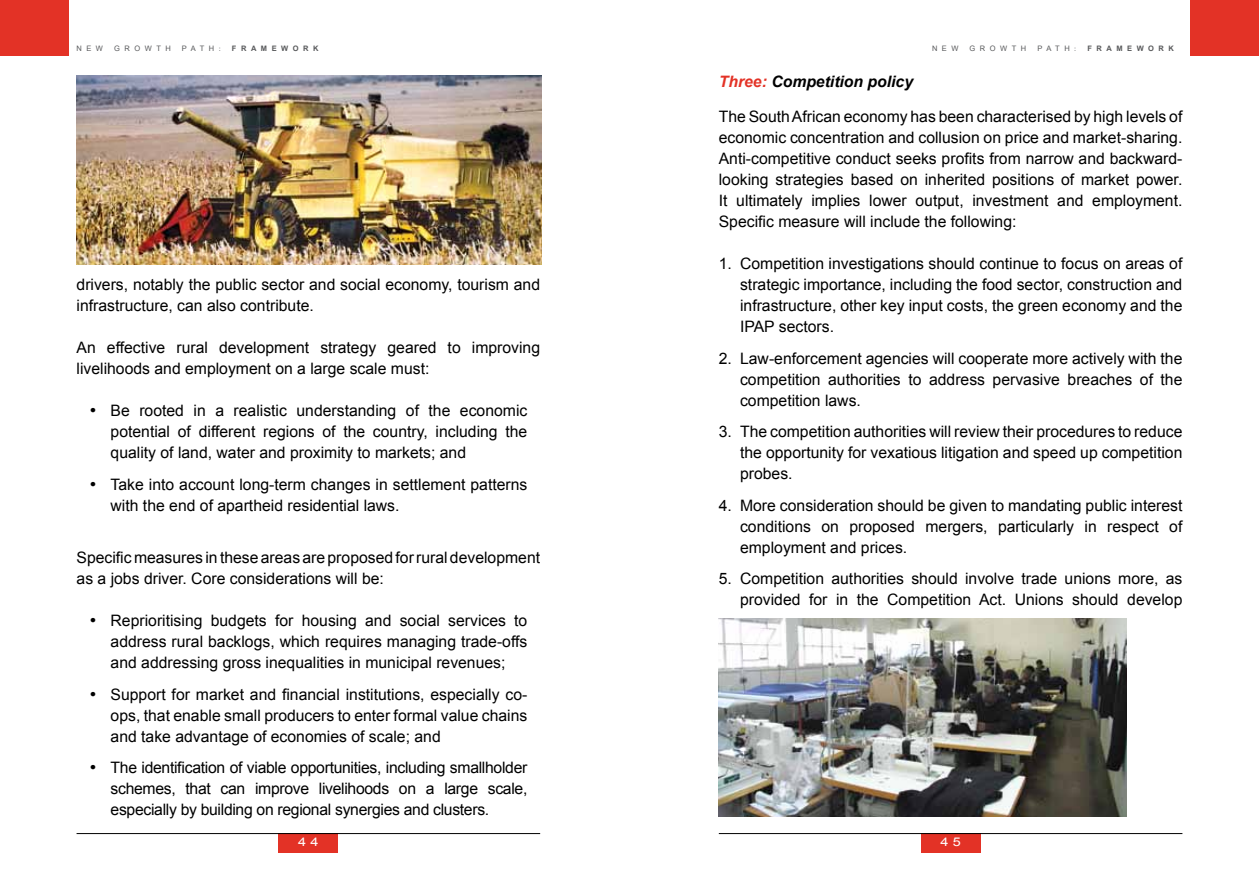
<style>
.page{position:relative;width:1259px;height:893px;background:#fff}
.page>*{position:absolute;margin:0;border:0;box-sizing:border-box;transform-origin:0 0}
.t1{font:15.75px/21px "Arial";color:#000;text-align:justify}
.t2{font:italic 700 15.75px "Arial";color:#000}
.t3{font:12px "Arial";color:#fff;scale:1.2 1}
.t4{font:7.5px "Arial";letter-spacing:.6em;color:#58595b}
.t5{font:700 7.5px "Arial";letter-spacing:.6em;color:#58595b}
.s1{font-family:"Times"}
.s2{color:#e33226}
</style>
<div class="page">
<div style="left:279px;top:833px;width:59px;height:20px;background:#e33226"></div>
<div style="left:0;top:0;width:68px;height:55px;background:#e33226"></div>
<hr style="left:77px;top:833px;width:463px;height:1px;background:#000">
<div style="left:921px;top:833px;width:59px;height:20px;background:#e33226"></div>
<div style="left:1191px;top:0;width:68px;height:55px;background:#e33226"></div>
<hr style="left:719px;top:833px;width:463px;height:1px;background:#000">
<img style="left:719px;top:618px;width:407px;height:198px">
<img style="left:77px;top:76px;width:464px;height:188px">
<p class="t4" style="left:77px;top:44px;width:28px">new</p>
<p class="t4" style="left:114px;top:44px;width:58px">growth</p>
<p class="t4" style="left:182px;top:44px;width:40px">path<span class="s1">:</span></p>
<p class="t5" style="left:232px;top:44px;width:88px">FRAMEWORK</p>
<p class="t1" style="left:77px;top:274px;width:465px">drivers, notably the public sector and social economy, tourism and infrastructure, can also contribute.</p>
<p class="t1" style="left:77px;top:337px;width:465px">an effective rural development strategy geared to improving livelihoods and employment on a large scale must:</p>
<p class="t1" style="left:111px;top:400px;width:418px;text-indent:-21px">• Be rooted in a realistic understanding of the economic potential of different regions of the country, including the quality of land, water and proximity to markets; and</p>
<p class="t1" style="left:111px;top:474px;width:418px;text-indent:-21px">• take into account long-term changes in settlement patterns with the end of apartheid residential laws.</p>
<p class="t1" style="left:77px;top:547px;width:465px">Specific measures in these areas are proposed for rural development as a jobs driver. Core considerations will be:</p>
<p class="t1" style="left:111px;top:610px;width:418px;text-indent:-21px">• reprioritising budgets for housing and social services to address rural backlogs, which requires managing trade-offs and addressing gross inequalities in municipal revenues;</p>
<p class="t1" style="left:111px;top:684px;width:418px;text-indent:-21px">• Support for market and financial institutions, especially co&shy;ops, that enable small producers to enter formal value chains and take advantage of economies of scale; and</p>
<p class="t1" style="left:111px;top:757px;width:418px;text-indent:-21px">• the identification of viable opportunities, including smallholder schemes, that can improve livelihoods on a large scale, especially by building on regional synergies and clusters.</p>
<p class="t3" style="left:298px;top:834px;width:18px">4 4</p>
<p class="t4" style="left:932px;top:44px;width:28px">new</p>
<p class="t4" style="left:969px;top:44px;width:58px">growth</p>
<p class="t4" style="left:1037px;top:44px;width:40px">path<span class="s1">:</span></p>
<p class="t5" style="left:1087px;top:44px;width:88px">FRAMEWORK</p>
<p class="t2" style="left:719px;top:71px;width:196px"><span class="s2">Three:</span> Competition policy</p>
<p class="t1" style="left:719px;top:106px;width:465px">the South african economy has been characterised by high levels of economic concentration and collusion on price and market-sharing. anti-competitive conduct seeks profits from narrow and backward&shy;looking strategies based on inherited positions of market power.<br>It ultimately implies lower output, investment and employment.<br>Specific measure will include the following:</p>
<p class="t1" style="left:740px;top:253px;width:444px;text-indent:-21px">1. Competition investigations should continue to focus on areas of strategic importance, including the food sector, construction and infrastructure, other key input costs, the green economy and the Ipap sectors.</p>
<p class="t1" style="left:740px;top:348px;width:444px;text-indent:-21px">2. Law-enforcement agencies will cooperate more actively with the competition authorities to address pervasive breaches of the competition laws.</p>
<p class="t1" style="left:740px;top:421px;width:444px;text-indent:-21px">3. the competition authorities will review their procedures to reduce the opportunity for vexatious litigation and speed up competition probes.</p>
<p class="t1" style="left:740px;top:495px;width:444px;text-indent:-21px">4. More consideration should be given to mandating public interest conditions on proposed mergers, particularly in respect of employment and prices.</p>
<p class="t1" style="left:719px;top:568px;width:465px;text-align:right">5. Competition authorities should involve trade unions more, as provided for in the Competition act. Unions should develop</p>
<p class="t3" style="left:940px;top:834px;width:18px">4 5</p>
</div>
